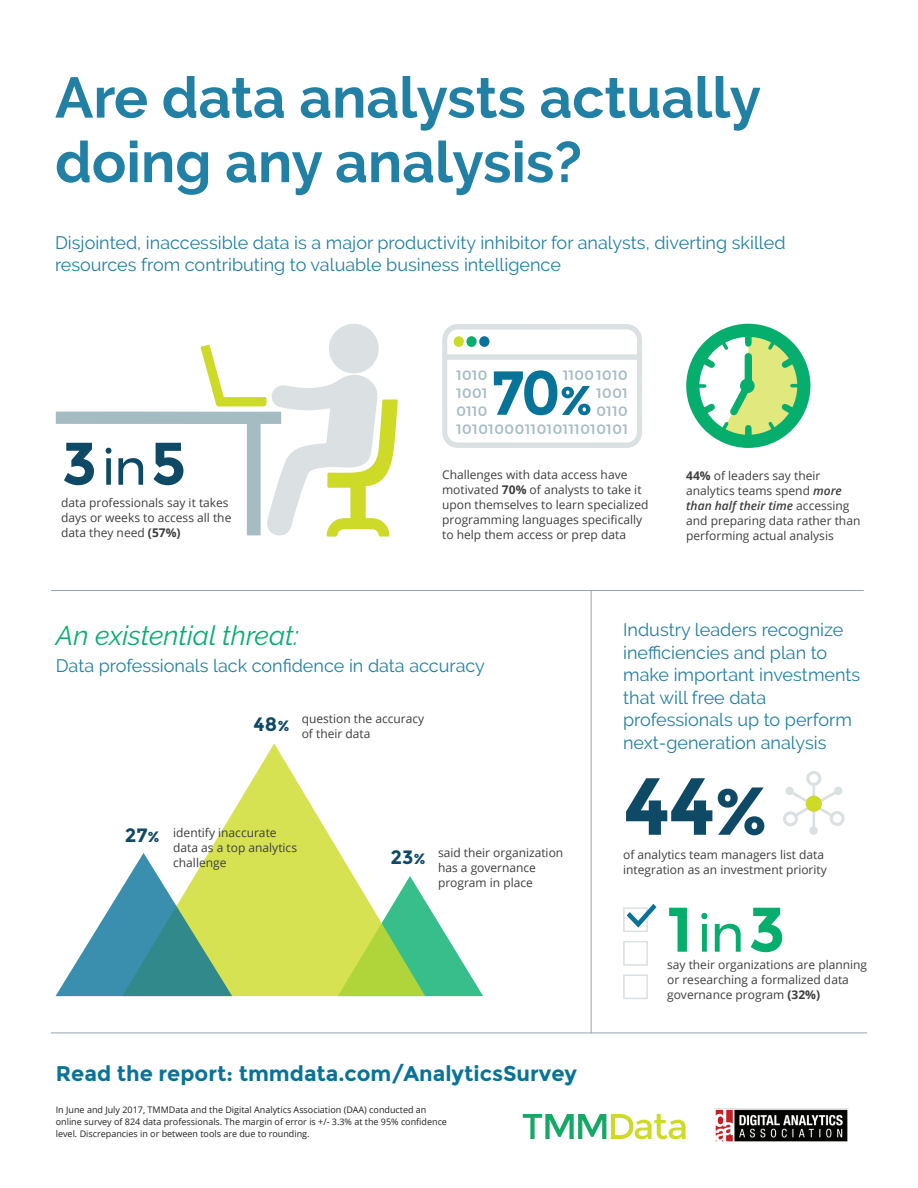
<style>
.page{position:relative;width:918px;height:1188px;background:#fff}
.page>*{position:absolute;margin:0;border:0;box-sizing:border-box;transform-origin:0 0}
.t1{font:700 80.85px "Montserrat";color:#0e4a66}
.t2{font:700 63px "Montserrat";color:#06ae6d}
.t3{font:700 60.15px "Montserrat";color:#0e4a66}
.t4{font:700 57px/64.5px "Raleway";color:#2180a4}
.t5{font:italic 27px "Raleway";color:#06ae6d}
.t6{font:700 21.3px "Montserrat";color:#087399}
.t7{font:700 19.35px "Montserrat";color:#0e4a66}
.t8{font:18px/22.5px "Raleway";color:#2180a4}
.t9{font:500 13.5px/18px "Montserrat";letter-spacing:.05em;color:#a6bcc3;text-align:justify}
.t10{font:12px/15px "Open Sans";color:#3e3e3f}
.t11{font:9px/12px "Open Sans";color:#231f20}
.s1{font-weight:400;font-size:50.1px}
.s2{font-weight:700}
.s3{font-weight:600;font-style:italic}
.s4{font-size:15px}
.s5{font-size:67.65px}
.s6{font-weight:400;font-size:52.5px}
</style>
<div class="page">
<svg style="left:425px;top:901px;width:58px;height:95px"></svg>
<svg style="left:208px;top:743px;width:217px;height:253px;fill:#d7e253"></svg>
<svg style="left:56px;top:853px;width:176px;height:143px"></svg>
<hr style="left:591px;top:590px;width:1px;height:443px;background:#98a4ad">
<hr style="left:51px;top:590px;width:813px;height:1px;background:#98a4ad">
<hr style="left:51px;top:1033px;width:816px;height:1px;background:#98a4ad">
<svg style="left:523px;top:1114px;width:163px;height:25px"></svg>
<img style="left:715px;top:1109px;width:133px;height:33px">
<svg style="left:686px;top:324px;width:125px;height:124px"></svg>
<svg style="left:783px;top:771px;width:62px;height:64px"></svg>
<div style="left:806px;top:796px;width:16px;height:16px;background:#cddb28;border-radius:50%"></div>
<div style="left:329px;top:324px;width:50px;height:49px;background:#dbe0e2;border-radius:50%"></div>
<svg style="left:56px;top:344px;width:342px;height:193px"></svg>
<svg style="left:442px;top:324px;width:200px;height:124px"></svg>
<div style="left:623px;top:907px;width:25px;height:25px;border:2px solid #dbe0e2"></div>
<div style="left:623px;top:941px;width:25px;height:25px;border:2px solid #dbe0e2"></div>
<div style="left:623px;top:974px;width:25px;height:25px;border:2px solid #dbe0e2"></div>
<svg style="left:627px;top:904px;width:30px;height:24px"></svg>
<h3 class="t4" style="left:55px;top:66px;width:707px">Are data analysts actually doing any analysis?</h3>
<h3 class="t8" style="left:55px;top:231px;width:732px">Disjointed, inaccessible data is a major productivity inhibitor for analysts, diverting skilled resources from contributing to valuable business intelligence</h3>
<p class="t9" style="left:456px;top:367px;width:32px">1010<br>1001<br>0110</p>
<p class="t9" style="left:596px;top:367px;width:33px;text-indent:-33px">11001010<br>1001<br>0110</p>
<h3 class="t3" style="left:62px;top:428px;width:126px">3 <span class="s1">in</span>5</h3>
<p class="t10" style="left:61px;top:494px;width:172px">data professionals say it takes days or weeks to access all the data they need <span class="s2">(57%)</span></p>
<p class="t9" style="left:456px;top:420px;width:173px">1010100011010111010101</p>
<p class="t10" style="left:442px;top:466px;width:208px">Challenges with data access have motivated <span class="s2">70%</span> of analysts to take it upon themselves to learn specialized programming languages specifically to help them access or prep data</p>
<p class="t10" style="left:686px;top:468px;width:176px"><span class="s2">44%</span> of leaders say their analytics teams spend <span class="s3">more than half their time</span> accessing and preparing data rather than performing actual analysis</p>
<h3 class="t5" style="left:56px;top:619px;width:245px">An existential threat:</h3>
<h3 class="t8" style="left:56px;top:654px;width:431px">Data professionals lack confidence in data accuracy</h3>
<h3 class="t7" style="left:254px;top:713px;width:38px">48<span class="s4">%</span></h3>
<p class="t10" style="left:302px;top:711px;width:124px">question the accuracy of their data</p>
<h3 class="t7" style="left:125px;top:824px;width:37px">27<span class="s4">%</span></h3>
<p class="t10" style="left:173px;top:825px;width:125px">identify inaccurate data as a top analytics challenge</p>
<h3 class="t7" style="left:390px;top:846px;width:37px">23<span class="s4">%</span></h3>
<p class="t10" style="left:438px;top:845px;width:127px">said their organization has a governance program in place</p>
<h3 class="t6" style="left:56px;top:1060px;width:523px">Read the report: tmmdata.com/AnalyticsSurvey</h3>
<p class="t11" style="left:56px;top:1103px;width:393px">In June and July 2017, TMMData and the Digital Analytics Association (DAA) conducted an online survey of 824 data professionals. The margin of error is +/- 3.3% at the 95% confidence level. Discrepancies in or between tools are due to rounding.</p>
<h3 class="t8" style="left:623px;top:619px;width:239px">Industry leaders recognize inefficiencies and plan to make important investments that will free data professionals up to perform next-generation analysis</h3>
<h1 class="t1" style="left:623px;top:758px;width:147px">44<span class="s5">%</span></h1>
<p class="t10" style="left:623px;top:847px;width:205px">of analytics team managers list data integration as an investment priority</p>
<h2 class="t2" style="left:667px;top:892px;width:120px">1 <span class="s6">in</span>3</h2>
<p class="t10" style="left:667px;top:957px;width:201px">say their organizations are planning or researching a formalized data governance program <span class="s2">(32%)</span></p>
</div>
